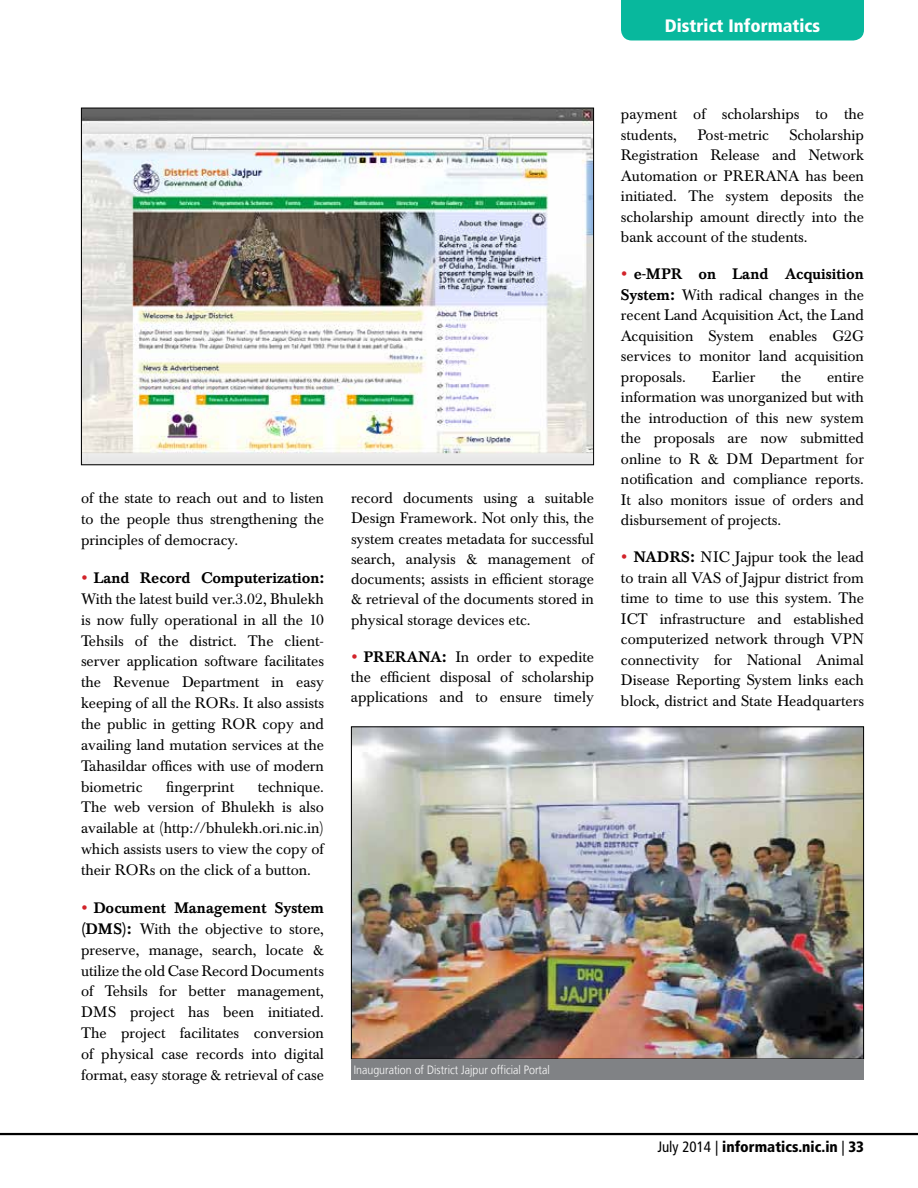
<style>
.page{position:relative;width:918px;height:1188px;background:#fff}
.page>*{position:absolute;margin:0;border:0;box-sizing:border-box;transform-origin:0 0}
.t1{font:900 condensed 18px "Frutiger";color:#fff}
.t2{font:15px/20.4px "Baskerville BE";color:#000;text-align:justify}
.t3{font:900 condensed 15px "Frutiger";color:#000}
.t4{font:500 15px "Baskerville BE";color:#000}
.t5{font:300 12px "Frutiger LT";color:#fff;scale:.88 1}
.s1{font-weight:500}
.s2{font-weight:400}
</style>
<div class="page">
<div style="left:621px;top:0;width:243px;height:40px;background:#08b89d"></div>
<hr style="left:0;top:1133px;width:918px;height:2px;background:#000">
<img style="left:83px;top:110px;width:509px;height:353px">
<img style="left:353px;top:728px;width:509px;height:329px">
<div style="left:351px;top:1059px;width:513px;height:21px;background:#808285"></div>
<p class="t1" style="left:665px;top:15px;width:157px">District Informatics</p>
<p class="t2" style="left:81px;top:488px;width:245px;line-height:20.9px">of the state to reach out and to listen to the people thus strengthening the principles of democracy.</p>
<p class="t4" style="left:94px;top:569px;width:232px">Land Record Computerization:</p>
<p class="t2" style="left:81px;top:589px;width:245px;line-height:20.9px">With the latest build ver.3.02, Bhulekh is now fully operational in all the 10<br>Tehsils of the district. The client&shy;server application software facilitates the Revenue Department in easy keeping of all the RORs. It also assists the public in getting ROR copy and availing land mutation services at the Tahasildar offices with use of modern biometric</p>
<p class="t2" style="left:81px;top:776px;width:245px;line-height:20.9px;text-indent:177px">technique.<br>The web version of Bhulekh is also available at (http://bhulekh.ori.nic.in) which assists users to view the copy of their RORs on the click of a button.</p>
<p class="t2" style="left:81px;top:898px;width:245px;line-height:20.9px;text-indent:13px"><span class="s1">Document Management System (DMS):</span> With the objective to store, preserve, manage, search, locate &amp; utilize the old Case Record Documents of Tehsils for better management, DMS project has been initiated.<br>The project facilitates conversion of physical case records into digital format, easy storage &amp; retrieval of case</p>
<p class="t2" style="left:166px;top:777px;width:69px">fingerprint</p>
<p class="t2" style="left:351px;top:488px;width:245px">record documents using a suitable Design Framework. Not only this, the system creates metadata for successful search, analysis &amp; management of documents; assists in efficient storage &amp; retrieval of the documents stored in physical storage devices etc.</p>
<p class="t2" style="left:351px;top:647px;width:245px;text-indent:13px"><span class="s1">PRERANA:</span> In order to expedite the efficient disposal of scholarship applications and to ensure timely</p>
<p class="t2" style="left:621px;top:104px;width:245px">payment of scholarships to the students,</p>
<p class="t2" style="left:621px;top:125px;width:245px;text-indent:169px">Scholarship Registration Release and Network Automation or PRERANA has been initiated. The system deposits the scholarship amount directly into the bank account of the students.</p>
<p class="t2" style="left:621px;top:265px;width:245px;text-indent:13px"><span class="s1">e-MPR on Land Acquisition System:</span> With radical changes in the recent Land Acquisition Act, the Land Acquisition System enables G2G services to monitor land acquisition proposals.</p>
<p class="t2" style="left:697px;top:125px;width:73px">Post-metric</p>
<p class="t2" style="left:712px;top:367px;width:45px">Earlier</p>
<p class="t2" style="left:781px;top:367px;width:21px">the</p>
<p class="t2" style="left:621px;top:367px;width:245px;text-indent:206px">entire information was unorganized but with the introduction of this new system the proposals are now submitted online to R &amp; DM Department for notification and compliance reports.<br>It also monitors issue of orders and disbursement of projects.</p>
<p class="t2" style="left:621px;top:548px;width:244px;text-indent:13px"><span class="s1">NADRS:</span> NIC Jajpur took the lead to train all VAS of Jajpur district from time to time to use this system. The ICT infrastructure and established computerized network through VPN connectivity for National Animal Disease Reporting System links each block, district and State Headquarters</p>
<p class="t5" style="left:354px;top:1063px;width:224px">Inauguration of District Jajpur official Portal</p>
<p class="t3" style="left:657px;top:1137px;width:208px"><span class="s2">July 2014 |</span> informatics.nic.in <span class="s2">|</span> 33</p>
</div>
